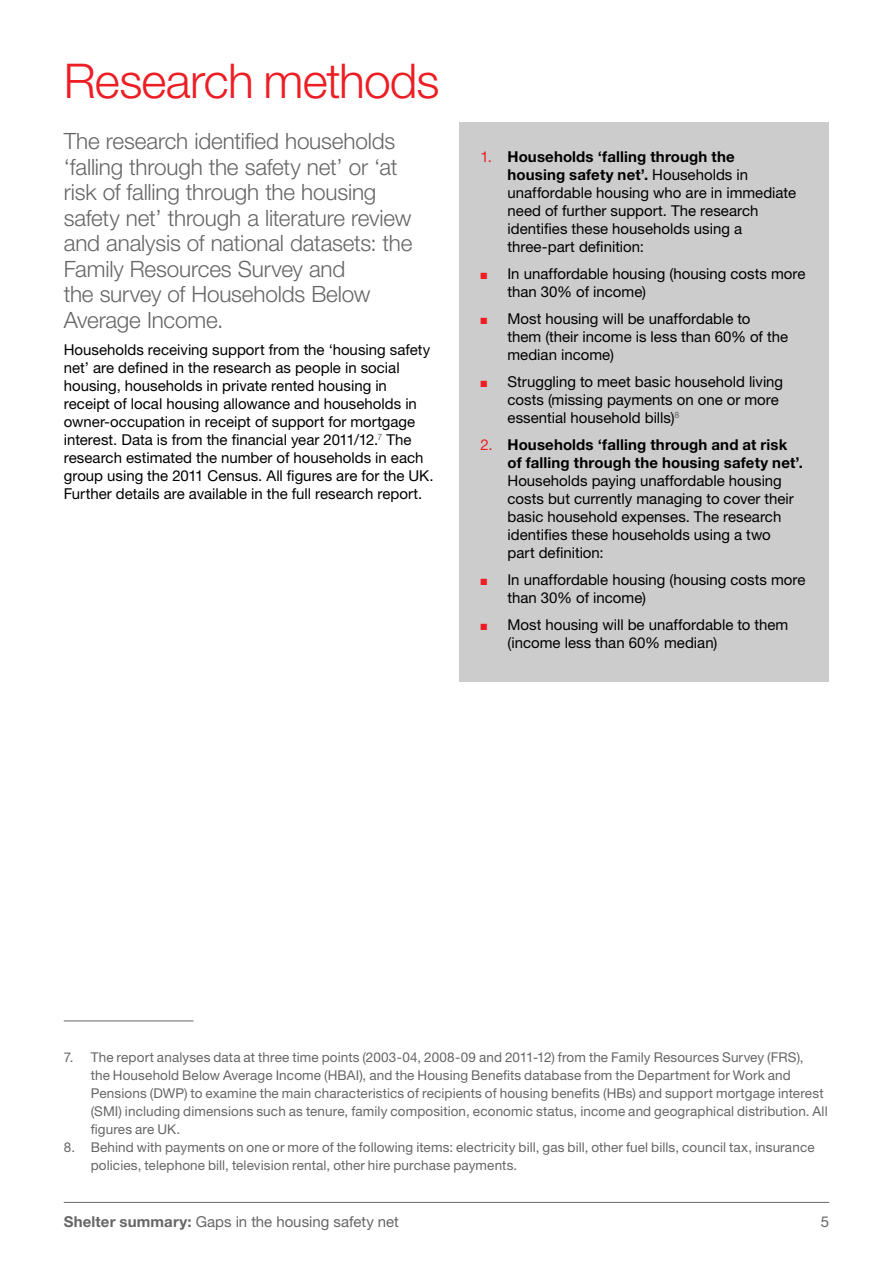
<style>
.page{position:relative;width:893px;height:1263px;background:#fff}
.page>*{position:absolute;margin:0;border:0;box-sizing:border-box;transform-origin:0 0}
.t1{font:300 48px "Helvetica Neue LT Pro";letter-spacing:-.02em;color:#ed1d24}
.t2{font:300 22.5px/25.5px "Helvetica Neue LT Pro";letter-spacing:-.01em;color:#666}
.t3{font:15px/18px "Helvetica Neue LT Pro";color:#000}
.t4{font:700 15px/18px "Helvetica Neue LT Pro";letter-spacing:.01em;color:#000}
.t5{font:15px "Helvetica Neue LT Pro";color:#666}
.t6{font:13.5px/18px "Helvetica Neue LT Pro";letter-spacing:.01em;color:#666}
.s1{color:#ed1d24}
.s2{font-weight:700}
.s3{font-weight:400;color:#ed1d24}
</style>
<div class="page">
<hr style="left:64px;top:1202px;width:765px;height:1px;background:#666">
<div style="left:459px;top:122px;width:370px;height:559px;background:#ccc"></div>
<hr style="left:64px;top:1020px;width:129px;height:1px;background:#666">
<h1 class="t1" style="left:64px;top:52px;width:377px">Research methods</h1>
<p class="t2" style="left:64px;top:128px;width:350px">The research identified households ‘falling through the safety net’ or ‘at risk of falling through the housing safety net’ through a literature review and analysis of national datasets: the Family Resources Survey and<br>the survey of Households Below Average Income.</p>
<p class="t3" style="left:64px;top:340px;width:371px">Households receiving support from the ‘housing safety net’ are defined in the research as people in social housing, households in private rented housing in receipt of local housing allowance and households in owner-occupation in receipt of support for mortgage interest. Data is from the financial year 2011/12.<sup>7</sup> The research estimated the number of households in each group using the 2011 Census. All figures are for the UK.<br>Further details are available in the full research report.</p>
<p class="t3" style="left:507px;top:147px;width:290px;text-indent:-27px"><span class="s1">1.</span> <span class="s2">Households ‘falling through the housing safety net’.</span> Households in unaffordable housing who are in immediate need of further support. The research identifies these households using a three-part definition:</p>
<p class="t3" style="left:507px;top:264px;width:299px;text-indent:-27px"><span class="s1">■</span> In unaffordable housing (housing costs more than 30% of income)</p>
<p class="t3" style="left:507px;top:309px;width:282px;text-indent:-27px"><span class="s1">■</span> Most housing will be unaffordable to them (their income is less than 60% of the median income)</p>
<p class="t3" style="left:507px;top:372px;width:277px;text-indent:-27px"><span class="s1">■</span> Struggling to meet basic household living costs (missing payments on one or more essential household bills)<sup>8</sup></p>
<p class="t4" style="left:507px;top:435px;width:297px;text-indent:-27px"><span class="s3">2.</span> Households ‘falling through and at risk of falling through the housing safety net’.</p>
<p class="t3" style="left:507px;top:471px;width:288px">Households paying unaffordable housing costs but currently managing to cover their basic household expenses. The research identifies these households using a two part definition:</p>
<p class="t3" style="left:507px;top:570px;width:299px;text-indent:-27px"><span class="s1">■</span> In unaffordable housing (housing costs more than 30% of income)</p>
<p class="t3" style="left:507px;top:615px;width:282px;text-indent:-27px"><span class="s1">■</span> Most housing will be unaffordable to them (income less than 60% median)</p>
<p class="t6" style="left:91px;top:1047px;width:738px;text-indent:-27px">7. The report analyses data at three time points (2003-04, 2008-09 and 2011-12) from the Family Resources Survey (FRS),<br>the Household Below Average Income (HBAI), and the Housing Benefits database from the Department for Work and Pensions (DWP) to examine the main characteristics of recipients of housing benefits (HBs) and support mortgage interest (SMI) including dimensions such as tenure, family composition, economic status, income and geographical distribution. All figures are UK.</p>
<p class="t6" style="left:91px;top:1137px;width:725px;text-indent:-27px">8. Behind with payments on one or more of the following items: electricity bill, gas bill, other fuel bills, council tax, insurance policies, telephone bill, television rental, other hire purchase payments.</p>
<p class="t5" style="left:64px;top:1212px;width:337px"><span class="s2">Shelter summary:</span> Gaps in the housing safety net</p>
<p class="t5" style="left:821px;top:1212px;width:10px">5</p>
</div>
